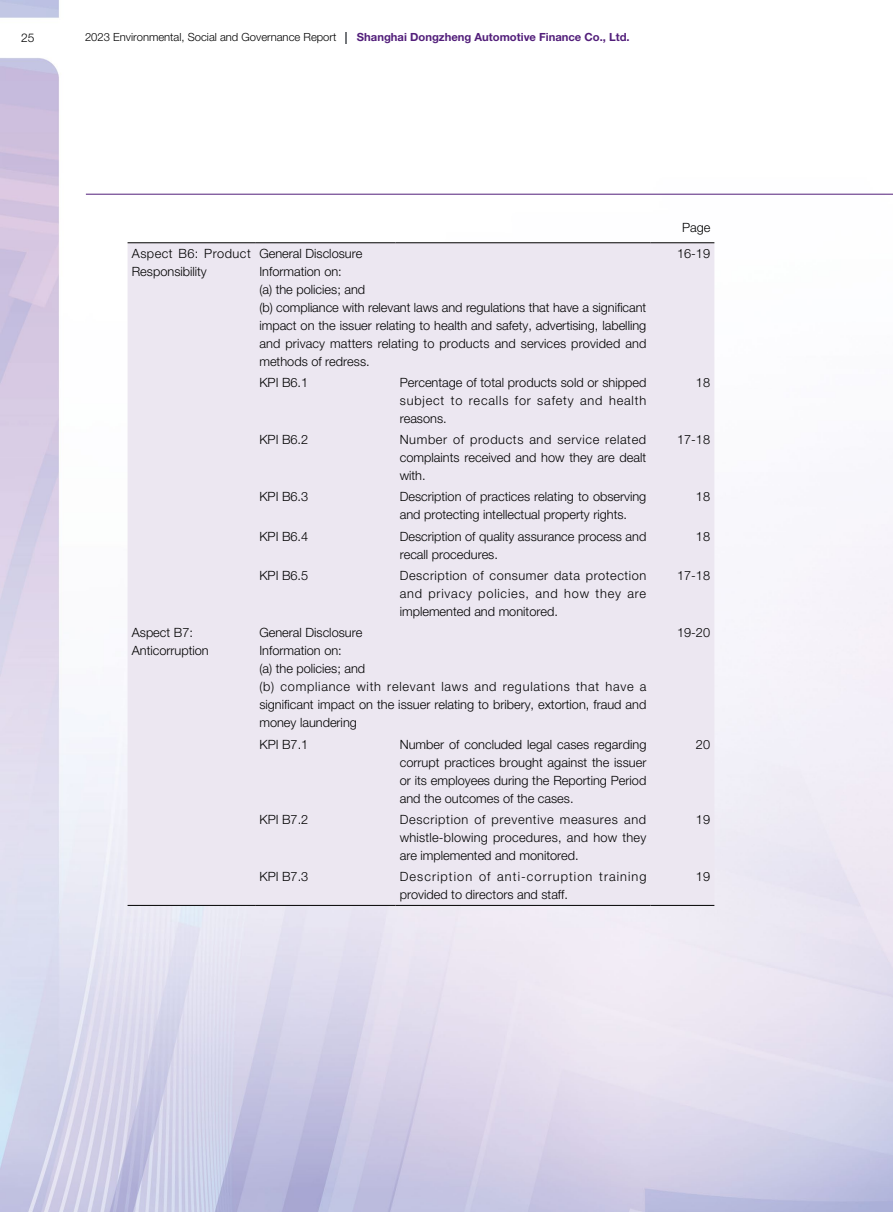
<style>
.page{position:relative;width:893px;height:1212px;background:#fff}
.page>*{position:absolute;margin:0;border:0;box-sizing:border-box;transform-origin:0 0}
.t1{font:300 12.75px/18px "Helvetica Neue LT Std";color:#000}
.t2{font:300 12.75px/18px "Helvetica Neue LT Std";letter-spacing:.085em;color:#000}
.t3{font:300 12px "Helvetica Neue LT Std";color:#000}
.t4{font:300 11.25px "Helvetica Neue LT Std";color:#000}
.t5{font:700 11.25px "Helvetica Neue LT Std";color:#521e7a}
</style>
<div class="page">
<img style="left:0;top:0;width:893px;height:1212px">
<hr style="left:86px;top:194px;width:807px;height:1px;background:#521e7a">
<div style="left:128px;top:243px;width:586px;height:662px;background:#ece7f1"></div>
<hr style="left:128px;top:242px;width:127px;height:1px;background:#000">
<hr style="left:255px;top:242px;width:140px;height:1px;background:#000">
<hr style="left:395px;top:242px;width:256px;height:1px;background:#000">
<hr style="left:651px;top:242px;width:63px;height:1px;background:#000">
<hr style="left:128px;top:905px;width:127px;height:1px;background:#000">
<hr style="left:255px;top:905px;width:140px;height:1px;background:#000">
<hr style="left:395px;top:905px;width:256px;height:1px;background:#000">
<hr style="left:651px;top:905px;width:63px;height:1px;background:#000">
<p class="t3" style="left:21px;top:30px;width:15px">25</p>
<p class="t4" style="left:85px;top:30px;width:253px">2023 Environmental, Social and Governance Report</p>
<p class="t5" style="left:357px;top:30px;width:274px">Shanghai Dongzheng Automotive Finance Co., Ltd.</p>
<p class="t1" style="left:682px;top:218px;width:30px">Page</p>
<p class="t1" style="left:132px;top:244px;width:120px">Aspect B6: Product<br>Responsibility</p>
<p class="t1" style="left:259px;top:244px;width:389px">General Disclosure<br>Information on:<br>(a) the policies; and<br>(b) compliance with relevant laws and regulations that have a significant impact on the issuer relating to health and safety, advertising, labelling and privacy matters relating to products and services provided and methods of redress.</p>
<p class="t1" style="left:677px;top:244px;width:35px">16-19</p>
<p class="t1" style="left:259px;top:373px;width:50px">KPI B6.1</p>
<p class="t1" style="left:400px;top:373px;width:248px;text-align:justify">Percentage of total products sold or shipped subject to recalls for safety and health reasons.</p>
<p class="t1" style="left:696px;top:373px;width:16px">18</p>
<p class="t1" style="left:259px;top:430px;width:50px">KPI B6.2</p>
<p class="t1" style="left:400px;top:430px;width:248px;text-align:justify">Number of products and service related complaints received and how they are dealt with.</p>
<p class="t1" style="left:677px;top:430px;width:35px">17-18</p>
<p class="t1" style="left:259px;top:488px;width:50px">KPI B6.3</p>
<p class="t1" style="left:400px;top:488px;width:248px">Description of practices relating to observing and protecting intellectual property rights.</p>
<p class="t1" style="left:696px;top:488px;width:16px">18</p>
<p class="t1" style="left:259px;top:527px;width:50px">KPI B6.4</p>
<p class="t1" style="left:400px;top:527px;width:248px">Description of quality assurance process and recall procedures.</p>
<p class="t1" style="left:696px;top:527px;width:16px">18</p>
<p class="t1" style="left:259px;top:566px;width:50px">KPI B6.5</p>
<p class="t1" style="left:400px;top:566px;width:248px;text-align:justify">Description of consumer data protection and privacy policies, and how they are implemented and monitored.</p>
<p class="t1" style="left:677px;top:566px;width:35px">17-18</p>
<p class="t1" style="left:132px;top:623px;width:78px">Aspect B7:<br>Anticorruption</p>
<p class="t1" style="left:259px;top:623px;width:389px">General Disclosure<br>Information on:<br>(a) the policies; and<br>(b) compliance with relevant laws and regulations that have a significant impact on the issuer relating to bribery, extortion, fraud and money laundering</p>
<p class="t1" style="left:677px;top:623px;width:35px">19-20</p>
<p class="t1" style="left:259px;top:735px;width:50px">KPI B7.1</p>
<p class="t1" style="left:400px;top:735px;width:248px;text-align:justify">Number of concluded legal cases regarding corrupt practices brought against the issuer or its employees during the Reporting Period and the outcomes of the cases.</p>
<p class="t1" style="left:696px;top:735px;width:16px">20</p>
<p class="t1" style="left:259px;top:810px;width:50px">KPI B7.2</p>
<p class="t1" style="left:400px;top:810px;width:248px;text-align:justify">Description of preventive measures and whistle-blowing procedures, and how they are implemented and monitored.</p>
<p class="t1" style="left:696px;top:810px;width:16px">19</p>
<p class="t1" style="left:259px;top:867px;width:50px">KPI B7.3</p>
<p class="t2" style="left:400px;top:867px;width:248px">Description of anti-corruption training provided to directors and staff.</p>
<p class="t1" style="left:696px;top:867px;width:16px">19</p>
</div>
